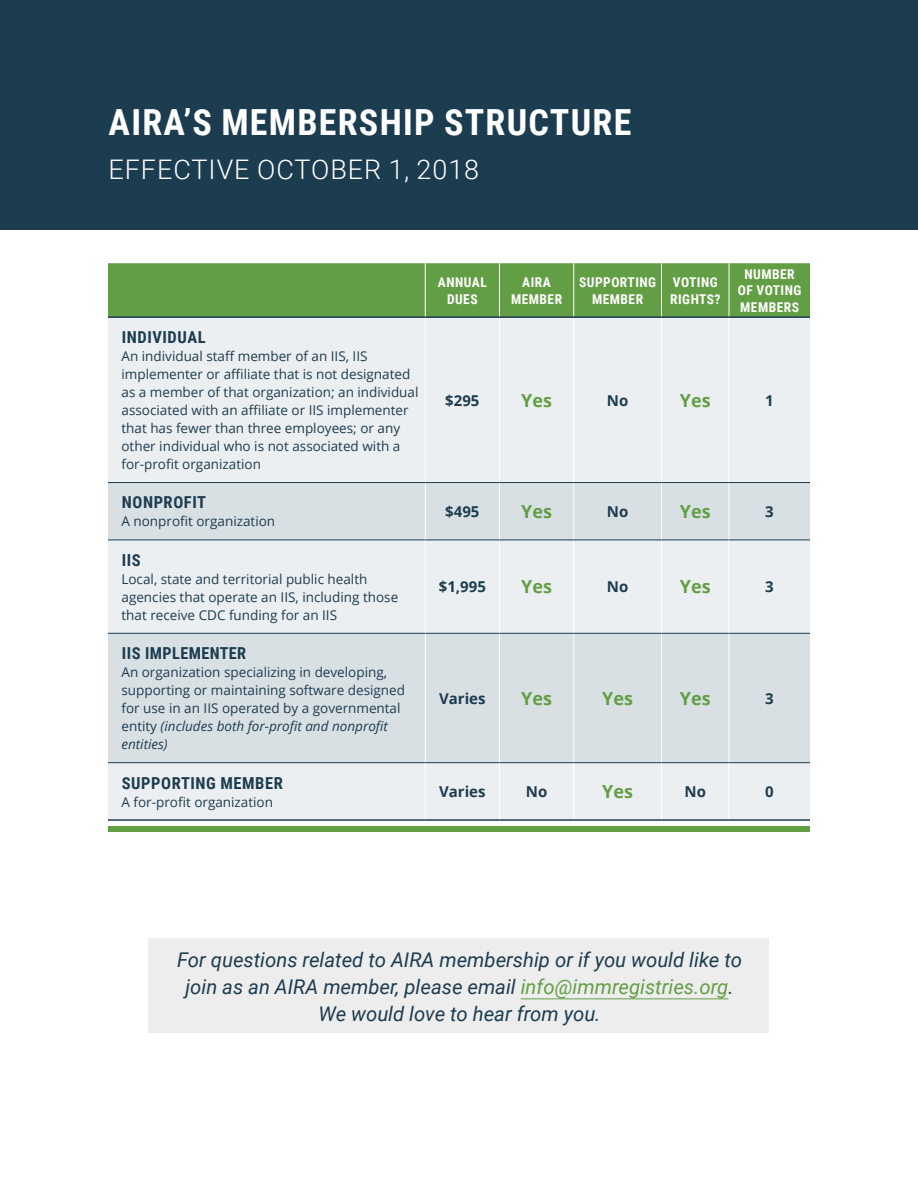
<style>
.page{position:relative;width:918px;height:1188px;background:#fff}
.page>*{position:absolute;margin:0;border:0;box-sizing:border-box;transform-origin:0 0}
.t1{font:700 36px "Roboto Condensed";letter-spacing:.035em;color:#fff}
.t2{font:300 27px "Roboto";letter-spacing:.035em;color:#fff}
.t3{font:italic 20.25px/27px "Roboto";color:#1c3c50;text-align:center}
.Basic_Body_Copy_10_1{font:700 18px "Open Sans";color:#629f44}
.Table_Copy{font:700 16.5px "Roboto Condensed";letter-spacing:.035em;color:#1c3c50}
.Basic_Body_Copy_10_1-2{font:700 15px "Open Sans";color:#1c3c50}
.Table_Copy-2{font:13.5px/18px "Open Sans";color:#1c3c50}
.Basic_Body_Copy_10_1-3{font:13.5px/18px "Open Sans";color:#1c3c50}
.Table_Headers{font:700 13.5px/16.5px "Roboto Condensed";letter-spacing:.035em;color:#fff;text-align:center}
.s1{font-style:italic}
.s2{color:#629f44}
</style>
<div class="page">
<div style="left:0;top:0;width:918px;height:230px;background:#1c3c50"></div>
<div style="left:108px;top:263px;width:702px;height:53px;background:#629f44"></div>
<div style="left:108px;top:318px;width:702px;height:501px;background:#eceff1"></div>
<svg style="left:108px;top:483px;width:702px;height:279px;background:#dee4e7"></svg>
<hr style="left:108px;top:316px;width:317px;height:2px;background:#1c3c50">
<hr style="left:108px;top:819px;width:317px;height:2px;background:#1c3c50">
<hr style="left:108px;top:482px;width:317px;height:1px;background:#1c3c50">
<hr style="left:108px;top:540px;width:317px;height:1px;background:#1c3c50">
<hr style="left:108px;top:633px;width:317px;height:1px;background:#1c3c50">
<hr style="left:108px;top:762px;width:317px;height:1px;background:#1c3c50">
<hr style="left:425px;top:263px;width:1px;height:53px;background:#fff">
<hr style="left:499px;top:263px;width:1px;height:53px;background:#fff">
<hr style="left:573px;top:263px;width:1px;height:53px;background:#fff">
<hr style="left:661px;top:263px;width:1px;height:53px;background:#fff">
<hr style="left:425px;top:318px;width:1px;height:164px;background:#fff">
<hr style="left:499px;top:318px;width:1px;height:164px;background:#fff">
<hr style="left:573px;top:318px;width:1px;height:164px;background:#fff">
<hr style="left:661px;top:318px;width:1px;height:164px;background:#fff">
<hr style="left:425px;top:483px;width:1px;height:57px;background:#fff">
<hr style="left:499px;top:483px;width:1px;height:57px;background:#fff">
<hr style="left:573px;top:483px;width:1px;height:57px;background:#fff">
<hr style="left:661px;top:483px;width:1px;height:57px;background:#fff">
<hr style="left:425px;top:540px;width:1px;height:93px;background:#fff">
<hr style="left:499px;top:540px;width:1px;height:93px;background:#fff">
<hr style="left:573px;top:540px;width:1px;height:93px;background:#fff">
<hr style="left:661px;top:540px;width:1px;height:93px;background:#fff">
<hr style="left:425px;top:634px;width:1px;height:128px;background:#fff">
<hr style="left:499px;top:634px;width:1px;height:128px;background:#fff">
<hr style="left:573px;top:634px;width:1px;height:128px;background:#fff">
<hr style="left:661px;top:634px;width:1px;height:128px;background:#fff">
<hr style="left:425px;top:763px;width:1px;height:56px;background:#fff">
<hr style="left:499px;top:763px;width:1px;height:56px;background:#fff">
<hr style="left:573px;top:763px;width:1px;height:56px;background:#fff">
<hr style="left:661px;top:763px;width:1px;height:56px;background:#fff">
<hr style="left:425px;top:316px;width:75px;height:2px;background:#1c3c50">
<hr style="left:500px;top:316px;width:74px;height:2px;background:#1c3c50">
<hr style="left:574px;top:316px;width:88px;height:2px;background:#1c3c50">
<hr style="left:662px;top:316px;width:67px;height:2px;background:#1c3c50">
<hr style="left:425px;top:819px;width:75px;height:2px;background:#1c3c50">
<hr style="left:500px;top:819px;width:74px;height:2px;background:#1c3c50">
<hr style="left:574px;top:819px;width:88px;height:2px;background:#1c3c50">
<hr style="left:662px;top:819px;width:67px;height:2px;background:#1c3c50">
<hr style="left:425px;top:482px;width:75px;height:1px;background:#1c3c50">
<hr style="left:500px;top:482px;width:74px;height:1px;background:#1c3c50">
<hr style="left:574px;top:482px;width:88px;height:1px;background:#1c3c50">
<hr style="left:662px;top:482px;width:67px;height:1px;background:#1c3c50">
<hr style="left:425px;top:540px;width:75px;height:1px;background:#1c3c50">
<hr style="left:500px;top:540px;width:74px;height:1px;background:#1c3c50">
<hr style="left:574px;top:540px;width:88px;height:1px;background:#1c3c50">
<hr style="left:662px;top:540px;width:67px;height:1px;background:#1c3c50">
<hr style="left:425px;top:633px;width:75px;height:1px;background:#1c3c50">
<hr style="left:500px;top:633px;width:74px;height:1px;background:#1c3c50">
<hr style="left:574px;top:633px;width:88px;height:1px;background:#1c3c50">
<hr style="left:662px;top:633px;width:67px;height:1px;background:#1c3c50">
<hr style="left:425px;top:762px;width:75px;height:1px;background:#1c3c50">
<hr style="left:500px;top:762px;width:74px;height:1px;background:#1c3c50">
<hr style="left:574px;top:762px;width:88px;height:1px;background:#1c3c50">
<hr style="left:662px;top:762px;width:67px;height:1px;background:#1c3c50">
<hr style="left:729px;top:263px;width:1px;height:53px;background:#fff">
<hr style="left:729px;top:318px;width:1px;height:164px;background:#fff">
<hr style="left:729px;top:483px;width:1px;height:57px;background:#fff">
<hr style="left:729px;top:540px;width:1px;height:93px;background:#fff">
<hr style="left:729px;top:634px;width:1px;height:128px;background:#fff">
<hr style="left:729px;top:763px;width:1px;height:56px;background:#fff">
<hr style="left:729px;top:316px;width:81px;height:2px;background:#1c3c50">
<hr style="left:729px;top:819px;width:81px;height:2px;background:#1c3c50">
<hr style="left:729px;top:482px;width:81px;height:1px;background:#1c3c50">
<hr style="left:729px;top:540px;width:81px;height:1px;background:#1c3c50">
<hr style="left:729px;top:633px;width:81px;height:1px;background:#1c3c50">
<hr style="left:729px;top:762px;width:81px;height:1px;background:#1c3c50">
<div style="left:108px;top:826px;width:702px;height:6px;background:#629f44"></div>
<div style="left:149px;top:938px;width:620px;height:95px;background:#ededed"></div>
<hr style="left:521px;top:998px;width:207px;height:1px;background:#629f44">
<p class="t1" style="left:109px;top:97px;width:524px">AIRA’S MEMBERSHIP STRUCTURE</p>
<p class="t2" style="left:108px;top:150px;width:372px">EFFECTIVE OCTOBER 1, 2018</p>
<p class="Table_Headers" style="left:438px;top:273px;width:51px">ANNUAL<br>DUES</p>
<p class="Table_Headers" style="left:522px;top:273px;width:30px">AIRA</p>
<p class="Table_Headers" style="left:511px;top:290px;width:53px">MEMBER</p>
<p class="Table_Headers" style="left:579px;top:273px;width:79px">SUPPORTING<br>MEMBER</p>
<p class="Table_Headers" style="left:670px;top:273px;width:52px;text-align:left">VOTING<br>RIGHTS?</p>
<p class="Table_Headers" style="left:738px;top:265px;width:65px">NUMBER<br>OF VOTING<br>MEMBERS</p>
<p class="Table_Copy" style="left:122px;top:326px;width:85px">INDIVIDUAL</p>
<p class="Table_Copy-2" style="left:122px;top:347px;width:299px">An individual staff member of an IIS, IIS implementer or affiliate that is not designated as a member of that organization; an individual associated with an affiliate or IIS implementer that has fewer than three employees; or any other individual who is not associated with a for-profit organization</p>
<p class="Table_Copy" style="left:122px;top:491px;width:86px">NONPROFIT</p>
<p class="Table_Copy-2" style="left:122px;top:512px;width:155px">A nonprofit organization</p>
<p class="Basic_Body_Copy_10_1-2" style="left:445px;top:390px;width:36px">$295</p>
<p class="Basic_Body_Copy_10_1" style="left:521px;top:388px;width:32px">Yes</p>
<p class="Basic_Body_Copy_10_1-2" style="left:607px;top:390px;width:23px">No</p>
<p class="Basic_Body_Copy_10_1" style="left:680px;top:388px;width:32px">Yes</p>
<p class="Basic_Body_Copy_10_1-2" style="left:765px;top:390px;width:10px">1</p>
<p class="Basic_Body_Copy_10_1-2" style="left:445px;top:501px;width:36px">$495</p>
<p class="Basic_Body_Copy_10_1" style="left:521px;top:499px;width:32px">Yes</p>
<p class="Basic_Body_Copy_10_1-2" style="left:607px;top:501px;width:23px">No</p>
<p class="Basic_Body_Copy_10_1" style="left:680px;top:499px;width:32px">Yes</p>
<p class="Basic_Body_Copy_10_1-2" style="left:765px;top:501px;width:10px">3</p>
<p class="Table_Copy" style="left:122px;top:548px;width:21px">IIS</p>
<p class="Basic_Body_Copy_10_1-3" style="left:122px;top:570px;width:278px">Local, state and territorial public health agencies that operate an IIS, including those that receive CDC funding for an IIS</p>
<p class="Basic_Body_Copy_10_1-2" style="left:439px;top:576px;width:49px">$1,995</p>
<p class="Basic_Body_Copy_10_1" style="left:521px;top:574px;width:32px">Yes</p>
<p class="Basic_Body_Copy_10_1-2" style="left:607px;top:576px;width:23px">No</p>
<p class="Basic_Body_Copy_10_1" style="left:680px;top:574px;width:32px">Yes</p>
<p class="Basic_Body_Copy_10_1-2" style="left:765px;top:576px;width:10px">3</p>
<p class="Table_Copy" style="left:122px;top:642px;width:126px">IIS IMPLEMENTER</p>
<p class="Basic_Body_Copy_10_1-3" style="left:122px;top:663px;width:285px">An organization specializing in developing, supporting or maintaining software designed for use in an IIS operated by a governmental entity <span class="s1">(includes both for-profit and nonprofit entities)</span></p>
<p class="Basic_Body_Copy_10_1-2" style="left:439px;top:688px;width:48px">Varies</p>
<p class="Basic_Body_Copy_10_1" style="left:521px;top:686px;width:32px">Yes</p>
<p class="Basic_Body_Copy_10_1" style="left:602px;top:686px;width:32px">Yes</p>
<p class="Basic_Body_Copy_10_1" style="left:680px;top:686px;width:32px">Yes</p>
<p class="Basic_Body_Copy_10_1-2" style="left:765px;top:688px;width:10px">3</p>
<p class="Table_Copy" style="left:122px;top:771px;width:163px">SUPPORTING MEMBER</p>
<p class="Table_Copy-2" style="left:122px;top:792px;width:153px">A for-profit organization</p>
<p class="Basic_Body_Copy_10_1-2" style="left:439px;top:781px;width:48px">Varies</p>
<p class="Basic_Body_Copy_10_1-2" style="left:526px;top:781px;width:23px">No</p>
<p class="Basic_Body_Copy_10_1" style="left:602px;top:779px;width:32px">Yes</p>
<p class="Basic_Body_Copy_10_1-2" style="left:685px;top:781px;width:23px">No</p>
<p class="Basic_Body_Copy_10_1-2" style="left:765px;top:781px;width:10px">0</p>
<p class="t3" style="left:177px;top:946px;width:566px">For questions related to AIRA membership or if you would like to join as an AIRA member, please email <span class="s2">info@immregistries.org</span>.<br>We would love to hear from you.</p>
</div>
